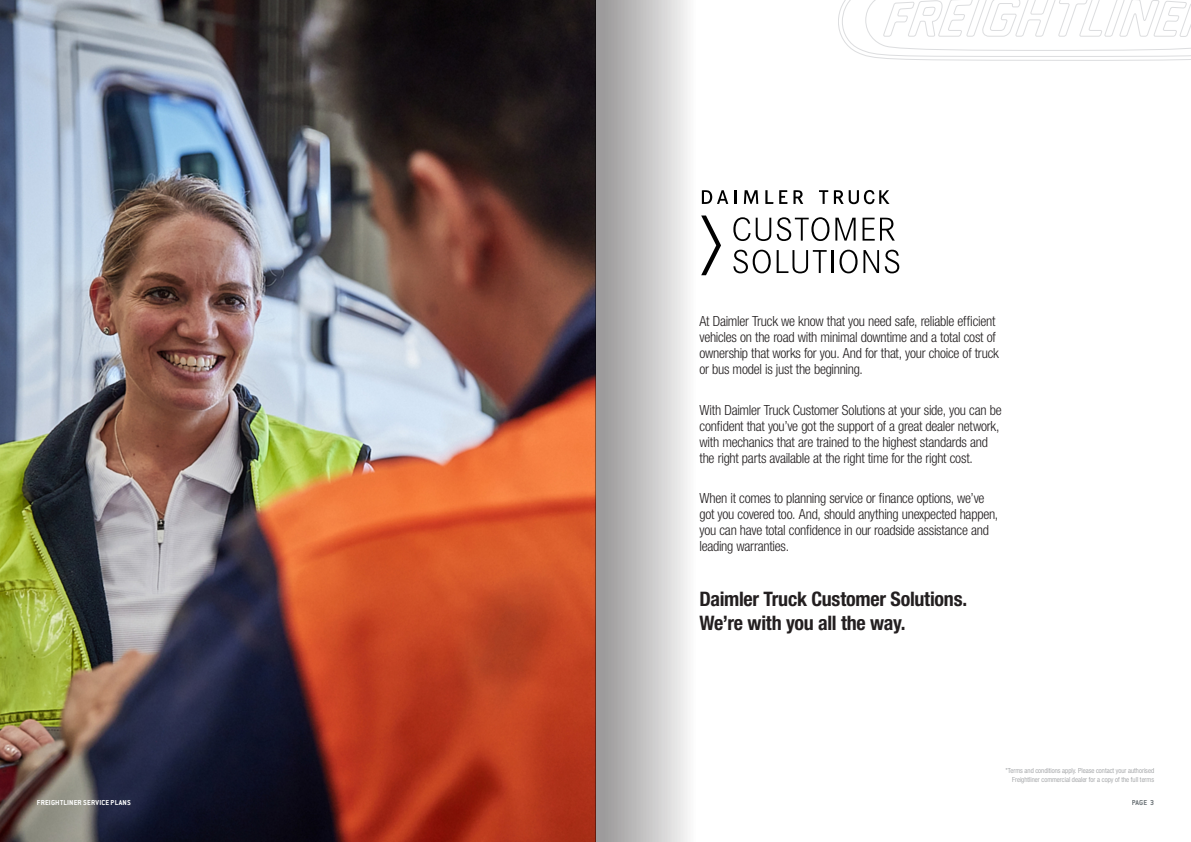
<style>
.page{position:relative;width:1191px;height:842px;background:#fff}
.page>*{position:absolute;margin:0;border:0;box-sizing:border-box;transform-origin:0 0}
.t1{font:700 condensed 20px "Helvetica Neue LT Std";letter-spacing:-.015em;color:#231f20}
.t2{font:300 condensed 14px/16px "Helvetica Neue LT Std";letter-spacing:-.02em;color:#231f20}
.t3{font:700 7.9px "Conduit ITC Std";letter-spacing:.025em;color:#fff}
.t4{font:700 7.9px "Conduit ITC Std";color:#6f767a}
.Body{font:300 condensed 7px/9.3px "Helvetica Neue LT Std";color:#939598;text-align:right}
</style>
<div class="page">
<img style="left:0;top:0;width:595px;height:842px">
<svg style="left:838px;top:0;width:353px;height:60px"></svg>
<svg style="left:733px;top:217px;width:96px;height:24px"></svg>
<svg style="left:835px;top:218px;width:20px;height:23px"></svg>
<svg style="left:862px;top:218px;width:12px;height:23px"></svg>
<svg style="left:880px;top:218px;width:14px;height:23px"></svg>
<svg style="left:733px;top:250px;width:37px;height:23px"></svg>
<svg style="left:776px;top:250px;width:50px;height:23px"></svg>
<hr style="left:831px;top:250px;width:2px;height:23px;background:#000">
<svg style="left:839px;top:250px;width:18px;height:23px"></svg>
<svg style="left:863px;top:250px;width:36px;height:23px"></svg>
<svg style="left:819px;top:190px;width:9px;height:14px"></svg>
<svg style="left:834px;top:190px;width:55px;height:14px"></svg>
<svg style="left:734px;top:190px;width:2px;height:14px"></svg>
<svg style="left:765px;top:190px;width:8px;height:14px"></svg>
<svg style="left:779px;top:190px;width:8px;height:14px"></svg>
<svg style="left:744px;top:190px;width:14px;height:14px"></svg>
<svg style="left:793px;top:190px;width:10px;height:14px"></svg>
<svg style="left:717px;top:190px;width:11px;height:14px"></svg>
<svg style="left:715px;top:233px;width:6px;height:24px"></svg>
<div style="left:595px;top:0;width:120px;height:842px;background:linear-gradient(to right,#969595,#fff)"></div>
<p class="t2" style="left:699px;top:313px;width:301px">At Daimler Truck we know that you need safe, reliable efficient vehicles on the road with minimal downtime and a total cost of ownership that works for you. And for that, your choice of truck or bus model is just the beginning.</p>
<p class="t2" style="left:699px;top:402px;width:304px">With Daimler Truck Customer Solutions at your side, you can be confident that you’ve got the support of a great dealer network, with mechanics that are trained to the highest standards and the right parts available at the right time for the right cost.</p>
<p class="t2" style="left:699px;top:490px;width:300px">When it comes to planning service or finance options, we’ve got you covered too. And, should anything unexpected happen, you can have total confidence in our roadside assistance and leading warranties.</p>
<p class="t1" style="left:699px;top:587px;width:269px">Daimler Truck Customer Solutions.</p>
<p class="t1" style="left:699px;top:611px;width:208px">We’re with you all the way.</p>
<p class="Body" style="left:1005px;top:766px;width:150px">*Terms and conditions apply. Please contact your authorised<br>Freightliner commercial dealer for a copy of the full terms</p>
<p class="t3" style="left:37px;top:798px;width:95px">FREIGHTLINER SERVICE PLANS</p>
<p class="t4" style="left:1131px;top:798px;width:24px">PAGE 3</p>
</div>
